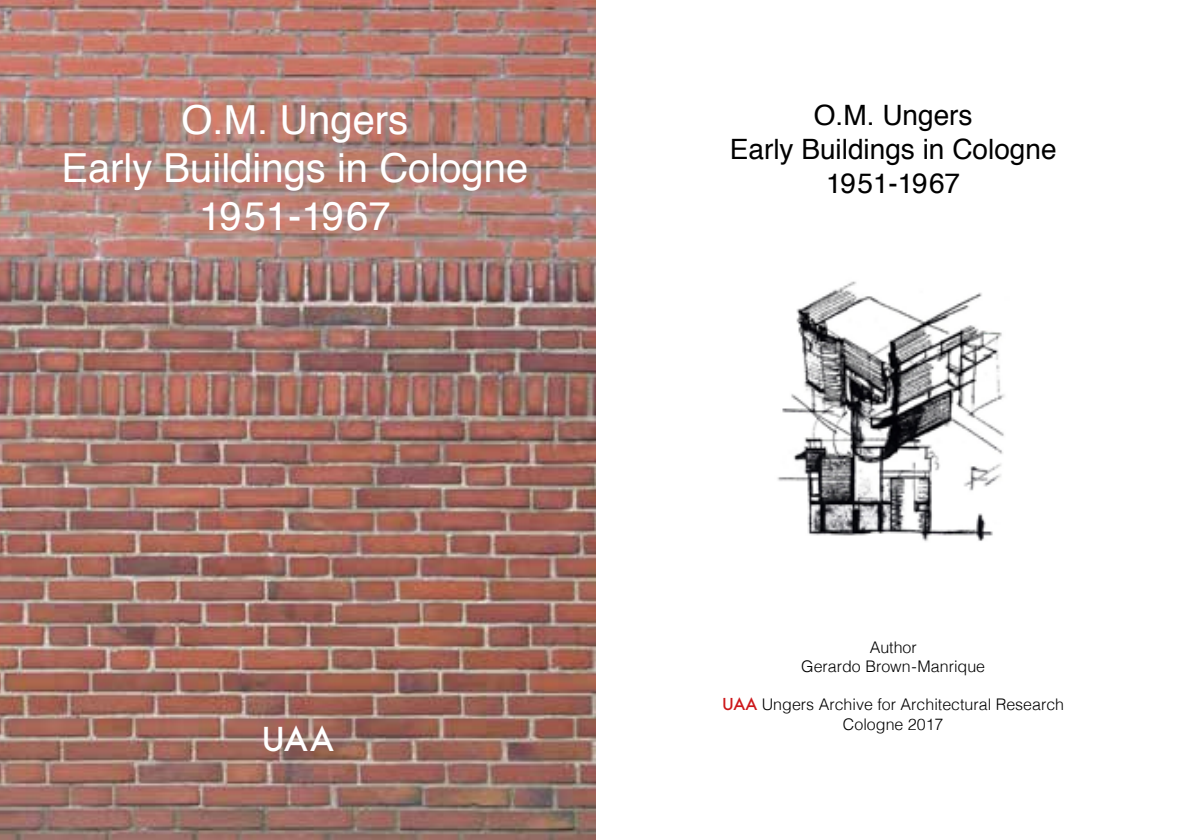
<style>
.page{position:relative;width:1191px;height:840px;background:#fff}
.page>*{position:absolute;margin:0;border:0;box-sizing:border-box;transform-origin:0 0}
.t1{font:40px/48px "Helvetica";color:#fff;text-align:center}
.t2{font:500 32px "Futura";color:#fff}
.t3{font:28px/33.6px "Helvetica";color:#000;text-align:center}
.t4{font:300 16px/19.2px "Helvetica";color:#000;text-align:center}
.s1{font-family:"Futura";font-weight:500;color:#cd171a}
</style>
<div class="page">
<img style="left:0;top:0;width:595px;height:839px">
<img style="left:777px;top:281px;width:228px;height:261px">
<h1 class="t1" style="left:61px;top:97px;width:468px">O.M. Ungers<br>Early Buildings in Cologne<br>1951-1967</h1>
<h2 class="t2" style="left:262px;top:716px;width:74px">UAA</h2>
<h3 class="t3" style="left:729px;top:99px;width:328px">O.M. Ungers<br>Early Buildings in Cologne<br>1951-1967</h3>
<p class="t4" style="left:801px;top:636px;width:185px">Author<br>Gerardo Brown-Manrique</p>
<p class="t4" style="left:722px;top:693px;width:343px"><span class="s1">UAA</span> Ungers Archive for Architectural Research<br>Cologne 2017</p>
</div>
